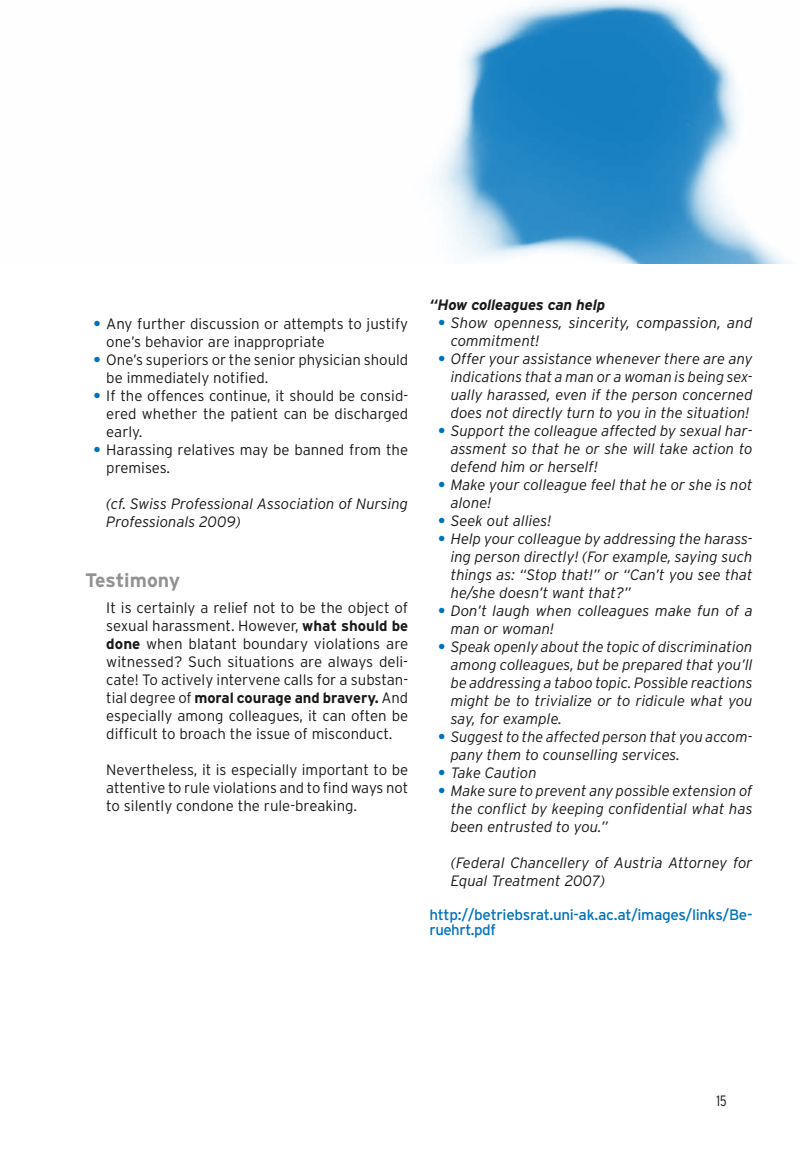
<style>
.page{position:relative;width:808px;height:1149px;background:#fff}
.page>*{position:absolute;margin:0;border:0;box-sizing:border-box;transform-origin:0 0}
.t1{font:700 19.5px "Interstate";color:#919292}
.t2{font:italic 300 15px/18px "Interstate";color:#1a1a18}
.t3{font:300 15px/18px "Interstate";color:#1a1a18}
.t4{font:15px/15px "Interstate";letter-spacing:-.02em;color:#0073bb}
.t5{font:italic 700 15px "Interstate";letter-spacing:-.01em;color:#1a1a18}
.t6{font:300 condensed 15px "Interstate";color:#1a1a18}
.s1{font-weight:700;color:#0073bb}
.s2{font-weight:700}
.s3{font-weight:700;font-style:normal;color:#0073bb}
</style>
<div class="page">
<img style="left:433px;top:0;width:356px;height:264px">
<p class="t3" style="left:106px;top:314px;width:303px;text-indent:-13px"><span class="s1">•</span> Any further discussion or attempts to justify one’s behavior are inappropriate</p>
<p class="t3" style="left:106px;top:350px;width:304px;text-indent:-13px"><span class="s1">•</span> One’s superiors or the senior physician should be immediately notified.</p>
<p class="t3" style="left:106px;top:386px;width:303px;text-align:justify;text-indent:-13px"><span class="s1">•</span> If the offences continue, it should be consid&shy;ered whether the patient can be discharged early.</p>
<p class="t3" style="left:106px;top:440px;width:303px;text-indent:-13px"><span class="s1">•</span> Harassing relatives may be banned from the premises.</p>
<p class="t2" style="left:106px;top:494px;width:303px">(cf. Swiss Professional Association of Nursing<br>Professionals 2009)</p>
<h1 class="t1" style="left:85px;top:569px;width:97px">Testimony</h1>
<p class="t3" style="left:106px;top:598px;width:304px;text-align:justify">It is certainly a relief not to be the object of sexual harassment. However, <span class="s2">what should be done</span> when blatant boundary violations are witnessed? Such situations are always deli&shy;cate! To actively intervene calls for a substan&shy;tial degree of <span class="s2">moral courage and bravery.</span> And especially among colleagues, it can often be difficult to broach the issue of misconduct.</p>
<p class="t3" style="left:106px;top:760px;width:303px;text-align:justify">Nevertheless, it is especially important to be attentive to rule violations and to find ways not to silently condone the rule-breaking.</p>
<p class="t5" style="left:429px;top:296px;width:177px">“How colleagues can help</p>
<p class="t2" style="left:451px;top:313px;width:303px;text-indent:-13px"><span class="s3">•</span> Show openness, sincerity, compassion, and commitment!</p>
<p class="t2" style="left:451px;top:349px;width:303px;text-align:justify;text-indent:-13px"><span class="s3">•</span> Offer your assistance whenever there are any indications that a man or a woman is being sex&shy;ually harassed, even if the person concerned does not directly turn to you in the situation!</p>
<p class="t2" style="left:451px;top:421px;width:303px;text-align:justify;text-indent:-13px"><span class="s3">•</span> Support the colleague affected by sexual har&shy;assment so that he or she will take action to defend him or herself!</p>
<p class="t2" style="left:451px;top:475px;width:303px;text-indent:-13px"><span class="s3">•</span> Make your colleague feel that he or she is not alone!</p>
<p class="t2" style="left:438px;top:511px;width:115px"><span class="s3">•</span> Seek out allies!</p>
<p class="t2" style="left:451px;top:529px;width:303px;text-align:justify;text-indent:-13px"><span class="s3">•</span> Help your colleague by addressing the harass&shy;ing person directly! (For example, saying such things as: “Stop that!” or “Can’t you see that he/she doesn’t want that?”</p>
<p class="t2" style="left:451px;top:601px;width:304px;text-indent:-13px"><span class="s3">•</span> Don’t laugh when colleagues make fun of a man or woman!</p>
<p class="t2" style="left:451px;top:637px;width:303px;text-align:justify;text-indent:-13px"><span class="s3">•</span> Speak openly about the topic of discrimination among colleagues, but be prepared that you’ll be addressing a taboo topic. Possible reactions might be to trivialize or to ridicule what you say, for example.</p>
<p class="t2" style="left:451px;top:727px;width:303px;text-indent:-13px"><span class="s3">•</span> Suggest to the affected person that you accom&shy;pany them to counselling services.</p>
<p class="t2" style="left:438px;top:763px;width:100px"><span class="s3">•</span> Take Caution</p>
<p class="t2" style="left:451px;top:781px;width:303px;text-align:justify;text-indent:-13px"><span class="s3">•</span> Make sure to prevent any possible extension of the conflict by keeping confidential what has been entrusted to you.”</p>
<p class="t2" style="left:451px;top:853px;width:303px">(Federal Chancellery of Austria Attorney for<br>Equal Treatment 2007)</p>
<p class="t4" style="left:429px;top:906px;width:325px">http://betriebsrat.uni-ak.ac.at/images/links/Be&shy;ruehrt.pdf</p>
<p class="t6" style="left:716px;top:1091px;width:12px">15</p>
</div>
